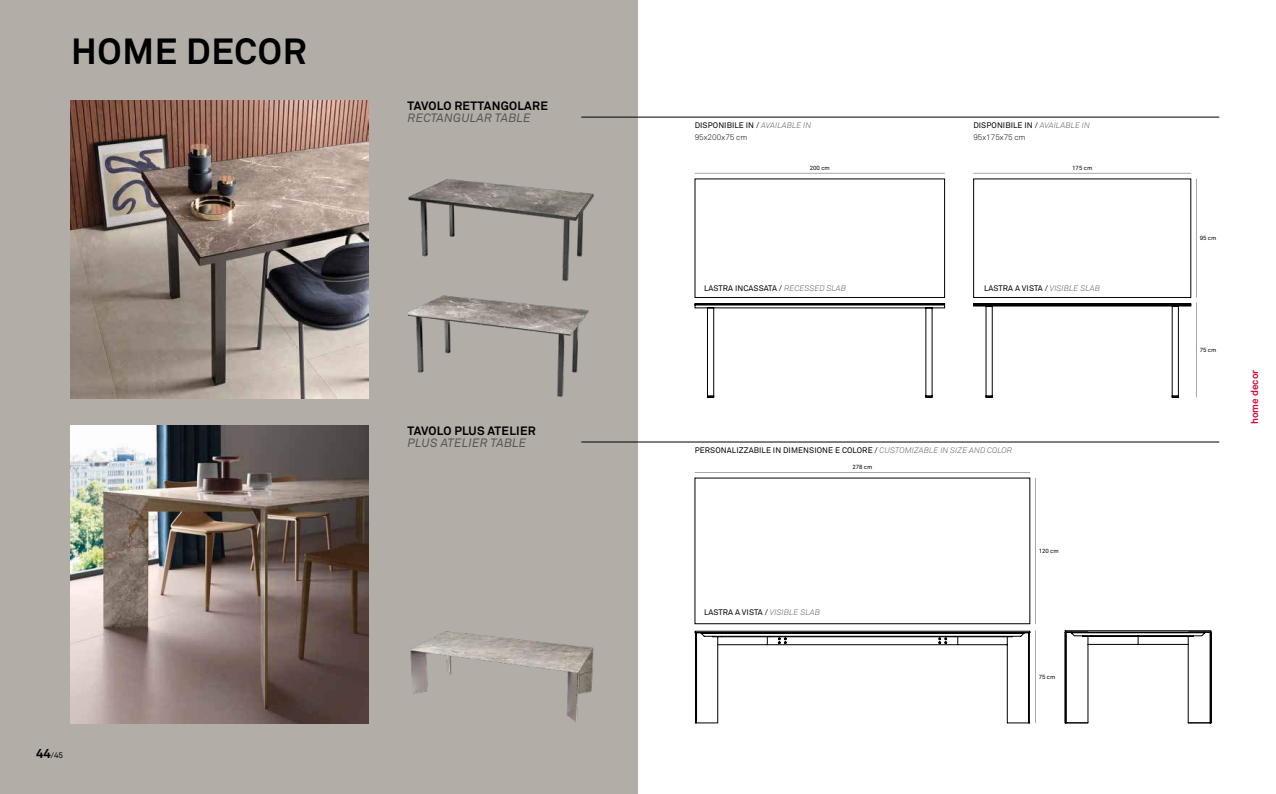
<style>
.page{position:relative;width:1276px;height:794px;background:#fff}
.page>*{position:absolute;margin:0;border:0;box-sizing:border-box;transform-origin:0 0}
.t1{font:700 36px "Akkurat Std";letter-spacing:.02em;color:#000}
.t2{font:700 12px "Akkurat Std";letter-spacing:.02em;color:#000}
.t3{font:italic 12px "Akkurat Std";letter-spacing:.02em;color:#595654}
.t4{font:700 10px "Akkurat Std";color:#d50c3c}
.t5{font:8px/11px "Akkurat Std";letter-spacing:.01em;color:#000}
.t6{font:6px "Akkurat Std";color:#000}
.s1{font-weight:700;font-size:13px}
.s2{font-weight:300;font-style:italic;color:#595654}
.s3{font-weight:300}
</style>
<div class="page">
<div style="left:0;top:0;width:638px;height:794px;background:#b2ada7"></div>
<svg style="left:694px;top:631px;width:336px;height:92px"></svg>
<svg style="left:694px;top:178px;width:251px;height:220px"></svg>
<svg style="left:973px;top:178px;width:218px;height:220px"></svg>
<svg style="left:1064px;top:630px;width:147px;height:93px"></svg>
<hr style="left:581px;top:117px;width:638px;height:1px;background:#000">
<hr style="left:581px;top:442px;width:638px;height:1px;background:#000">
<hr style="left:694px;top:173px;width:251px;height:1px;background:#000">
<hr style="left:694px;top:472px;width:336px;height:1px;background:#000">
<hr style="left:973px;top:173px;width:218px;height:1px;background:#000">
<hr style="left:1196px;top:179px;width:1px;height:118px;background:#000">
<hr style="left:1035px;top:478px;width:1px;height:146px;background:#000">
<hr style="left:1196px;top:303px;width:1px;height:94px;background:#000">
<hr style="left:1035px;top:630px;width:1px;height:93px;background:#000">
<img style="left:70px;top:100px;width:298px;height:298px">
<img style="left:70px;top:425px;width:298px;height:298px">
<img style="left:409px;top:295px;width:180px;height:102px">
<img style="left:410px;top:631px;width:184px;height:91px">
<img style="left:409px;top:179px;width:185px;height:103px">
<h1 class="t1" style="left:71px;top:38px;width:237px">HOME DECOR</h1>
<h2 class="t2" style="left:407px;top:101px;width:142px">TAVOLO RETTANGOLARE</h2>
<h2 class="t3" style="left:407px;top:113px;width:125px">RECTANGULAR TABLE</h2>
<p class="t5" style="left:36px;top:750px;width:29px"><span class="s1">44</span>/45</p>
<h2 class="t2" style="left:407px;top:426px;width:130px">TAVOLO PLUS ATELIER</h2>
<h2 class="t3" style="left:407px;top:438px;width:120px">PLUS ATELIER TABLE</h2>
<p class="t5" style="left:694px;top:121px;width:118px">DISPONIBILE IN / <span class="s2">AVAILABLE IN<br></span><span class="s3">95x200x75 cm</span></p>
<p class="t6" style="left:809px;top:165px;width:22px">200 cm</p>
<p class="t5" style="left:973px;top:121px;width:118px">DISPONIBILE IN / <span class="s2">AVAILABLE IN<br></span><span class="s3">95x175x75 cm</span></p>
<p class="t6" style="left:1072px;top:165px;width:22px">175 cm</p>
<p class="t5" style="left:704px;top:283px;width:144px">LASTRA INCASSATA / <span class="s2">RECESSED SLAB</span></p>
<p class="t5" style="left:984px;top:283px;width:117px">LASTRA A VISTA / <span class="s2">VISIBLE SLAB</span></p>
<p class="t5" style="left:695px;top:446px;width:319px">PERSONALIZZABILE IN DIMENSIONE E COLORE / <span class="s2">CUSTOMIZABLE IN SIZE AND COLOR</span></p>
<p class="t6" style="left:852px;top:464px;width:22px">278 cm</p>
<p class="t5" style="left:704px;top:607px;width:117px">LASTRA A VISTA / <span class="s2">VISIBLE SLAB</span></p>
<p class="t6" style="left:1038px;top:548px;width:22px">120 cm</p>
<p class="t6" style="left:1038px;top:674px;width:18px">75 cm</p>
<p class="t6" style="left:1199px;top:236px;width:18px">95 cm</p>
<p class="t6" style="left:1199px;top:348px;width:18px">75 cm</p>
<p class="t4" style="left:1251px;top:424px;width:56px;rotate:-90deg">home decor</p>
</div>
